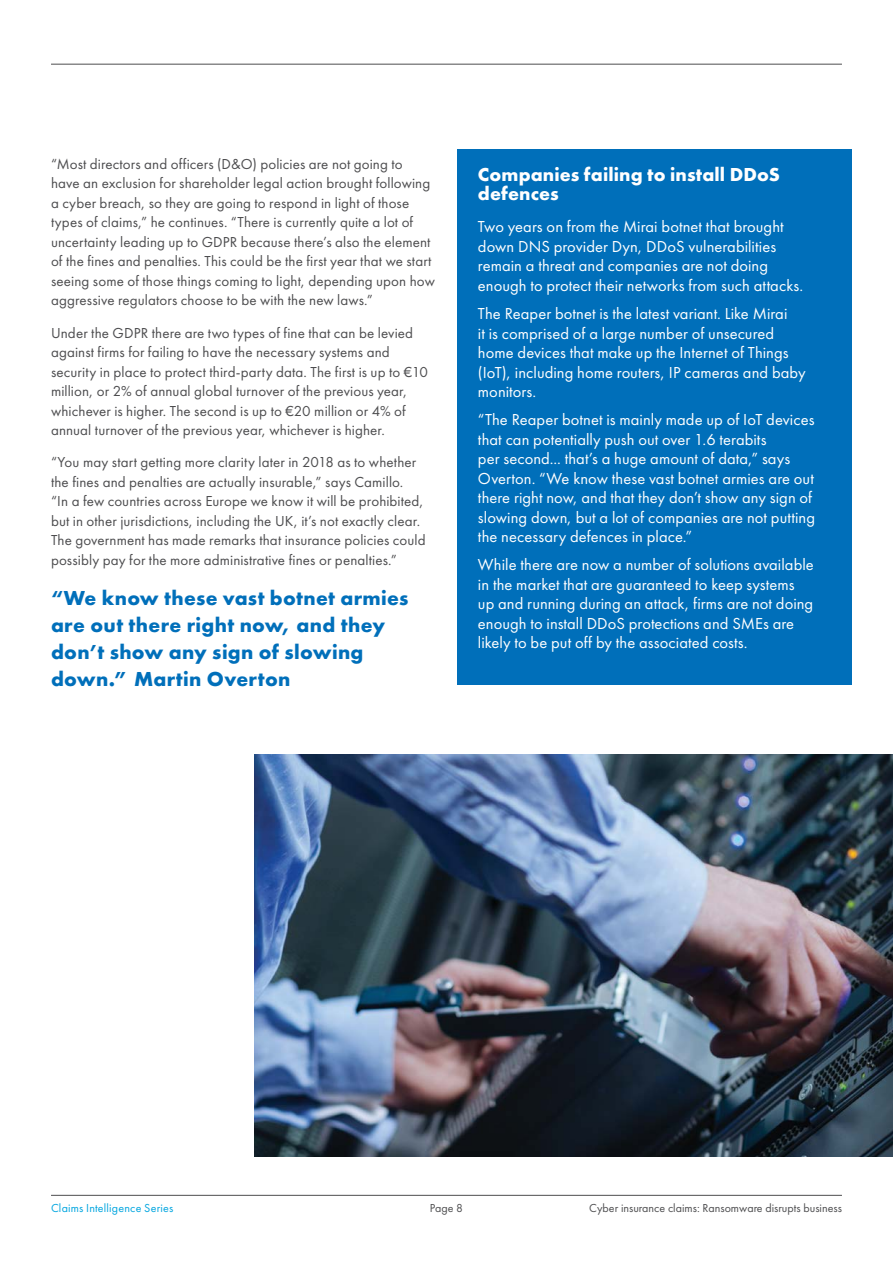
<style>
.page{position:relative;width:893px;height:1263px;background:#fff}
.page>*{position:absolute;margin:0;border:0;box-sizing:border-box;transform-origin:0 0}
.Pull_Quote{font:700 21px/27px "Futura PT";letter-spacing:.015em;color:#006fba}
.Body{font:700 19.5px/19.5px "Futura PT";letter-spacing:.005em;color:#fff}
.Body-2{font:16.5px/19.5px "Futura PT";letter-spacing:.005em;color:#fff}
.Body-3{font:15px/19.5px "Futura PT";letter-spacing:.005em;color:#4d4d4f}
.t1{font:12px "Futura PT";color:#4d4d4f}
.t2{font:12px "Futura PT";letter-spacing:.015em;color:#00a5df}
</style>
<div class="page">
<div style="left:457px;top:149px;width:395px;height:536px;background:#006fba"></div>
<img style="left:254px;top:755px;width:639px;height:402px">
<hr style="left:51px;top:1195px;width:791px;height:1px;background:#4d4d4f">
<hr style="left:51px;top:64px;width:791px;height:1px;background:#4d4d4f">
<p class="Body-3" style="left:51px;top:154px;width:385px">“Most directors and officers (D&amp;O) policies are not going to have an exclusion for shareholder legal action brought following a cyber breach, so they are going to respond in light of those types of claims,” he continues. “There is currently quite a lot of uncertainty leading up to GDPR because there’s also the element of the fines and penalties. This could be the first year that we start seeing some of those things coming to light, depending upon how aggressive regulators choose to be with the new laws.”</p>
<p class="Body-3" style="left:51px;top:323px;width:378px">Under the GDPR there are two types of fine that can be levied against firms for failing to have the necessary systems and security in place to protect third-party data. The first is up to €10 million, or 2% of annual global turnover of the previous year, whichever is higher. The second is up to €20 million or 4% of annual turnover of the previous year, whichever is higher.</p>
<p class="Body-3" style="left:51px;top:452px;width:376px">“You may start getting more clarity later in 2018 as to whether the fines and penalties are actually insurable,” says Camillo.<br>“In a few countries across Europe we know it will be prohibited, but in other jurisdictions, including the UK, it’s not exactly clear.<br>The government has made remarks that insurance policies could possibly pay for the more administrative fines or penalties.”</p>
<p class="Pull_Quote" style="left:51px;top:583px;width:359px">“We know these vast botnet armies are out there right now, and they don’t show any sign of slowing down.” Martin Overton</p>
<p class="Body" style="left:478px;top:164px;width:303px">Companies failing to install DDoS defences</p>
<p class="Body-2" style="left:478px;top:217px;width:327px">Two years on from the Mirai botnet that brought down DNS provider Dyn, DDoS vulnerabilities remain a threat and companies are not doing enough to protect their networks from such attacks.</p>
<p class="Body-2" style="left:478px;top:304px;width:329px">The Reaper botnet is the latest variant. Like Mirai<br>it is comprised of a large number of unsecured home devices that make up the Internet of Things (IoT), including home routers, IP cameras and baby monitors.</p>
<p class="Body-2" style="left:478px;top:410px;width:339px">“The Reaper botnet is mainly made up of IoT devices that can potentially push out over 1.6 terabits<br>per second... that’s a huge amount of data,” says Overton. “We know these vast botnet armies are out there right now, and that they don’t show any sign of slowing down, but a lot of companies are not putting the necessary defences in place.”</p>
<p class="Body-2" style="left:478px;top:555px;width:337px">While there are now a number of solutions available in the market that are guaranteed to keep systems up and running during an attack, firms are not doing enough to install DDoS protections and SMEs are likely to be put off by the associated costs.</p>
<p class="t2" style="left:51px;top:1200px;width:124px">Claims Intelligence Series</p>
<p class="t1" style="left:430px;top:1200px;width:35px">Page 8</p>
<p class="t1" style="left:589px;top:1200px;width:254px">Cyber insurance claims: Ransomware disrupts business</p>
</div>
